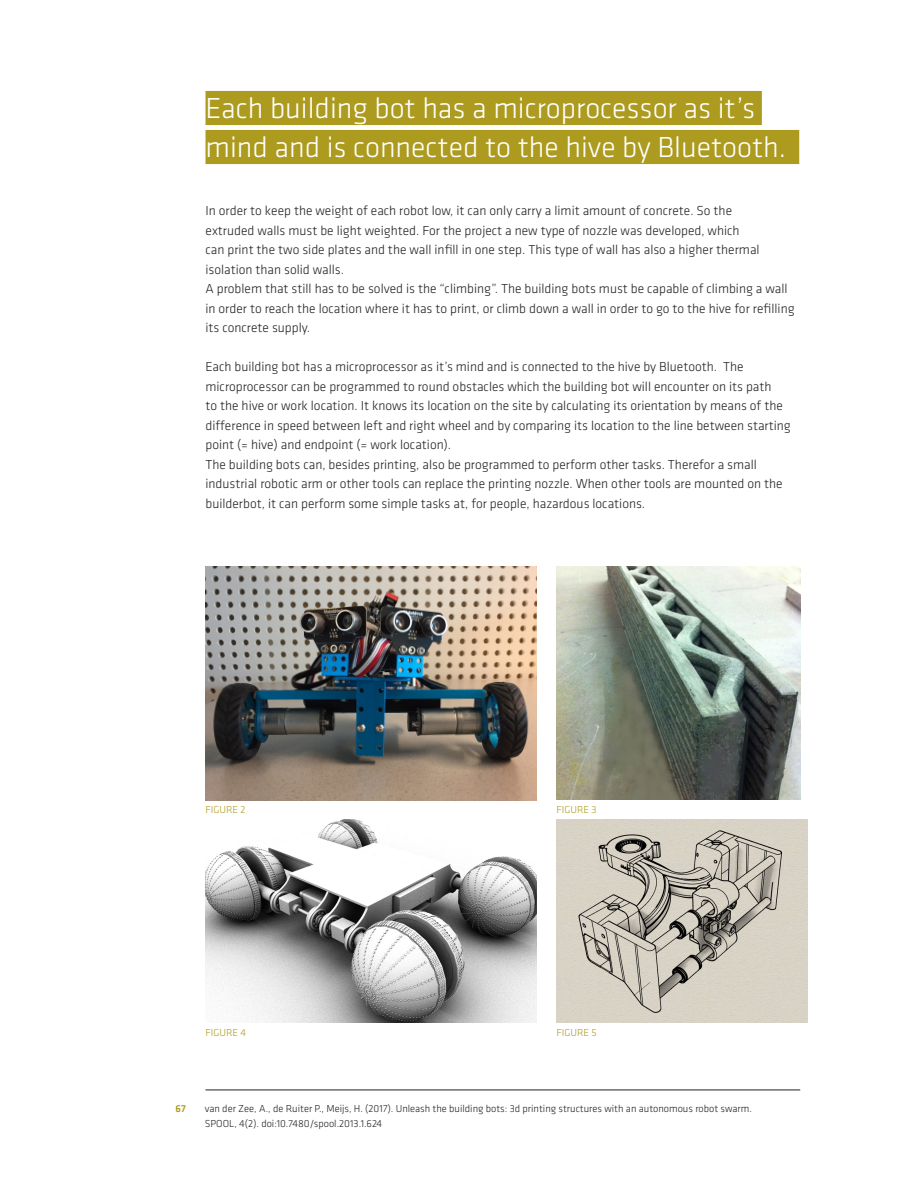
<style>
.page{position:relative;width:918px;height:1188px;background:#fff}
.page>*{position:absolute;margin:0;border:0;box-sizing:border-box;transform-origin:0 0}
.t1{font:300 30px/39px "Klavika";color:#fff}
.t2{font:300 13.5px/19.5px "Klavika";color:#231f20}
.t3{font:300 10.5px/14.7px "Klavika";color:#231f20}
.t4{font:300 10.5px "Klavika";color:#ad9b20}
.t5{font:500 10.5px "Klavika";color:#ad9b20}
</style>
<div class="page">
<hr style="left:206px;top:1090px;width:594px;height:1px;background:#231f20">
<div style="left:206px;top:91px;width:556px;height:34px;background:#ad9b20"></div>
<div style="left:206px;top:130px;width:593px;height:34px;background:#ad9b20"></div>
<img style="left:206px;top:566px;width:331px;height:234px">
<img style="left:556px;top:567px;width:244px;height:233px">
<img style="left:206px;top:820px;width:331px;height:203px">
<img style="left:556px;top:820px;width:251px;height:203px">
<h1 class="t1" style="left:206px;top:89px;width:582px">Each building bot has a microprocessor as it’s mind and is connected to the hive by Bluetooth.</h1>
<p class="t2" style="left:206px;top:201px;width:591px">I n order to keep the weight of each robot low, it can only carry a limit amount of concrete. So the<br>extruded walls must be light weighted. For the project a new type of nozzle was developed, which<br>can print the two side plates and the wall infill in one step. This type of wall has also a higher thermal isolation than solid walls.<br>A problem that still has to be solved is the “climbing”. The building bots must be capable of climbing a wall in order to reach the location where it has to print, or climb down a wall in order to go to the hive for refilling its concrete supply.</p>
<p class="t2" style="left:206px;top:357px;width:587px">Each building bot has a microprocessor as it’s mind and is connected to the hive by Bluetooth. The microprocessor can be programmed to round obstacles which the building bot will encounter on its path<br>to the hive or work location. It knows its location on the site by calculating its orientation by means of the difference in speed between left and right wheel and by comparing its location to the line between starting point (= hive) and endpoint (= work location).<br>The building bots can, besides printing, also be programmed to perform other tasks. Therefor a small industrial robotic arm or other tools can replace the printing nozzle. When other tools are mounted on the builderbot, it can perform some simple tasks at, for people, hazardous locations.</p>
<p class="t4" style="left:206px;top:804px;width:15px">Figure</p>
<p class="t4" style="left:241px;top:804px;width:7px">2</p>
<p class="t4" style="left:557px;top:804px;width:15px">Figure</p>
<p class="t4" style="left:592px;top:804px;width:7px">3</p>
<p class="t4" style="left:206px;top:1027px;width:15px">Figure</p>
<p class="t4" style="left:241px;top:1027px;width:7px">4</p>
<p class="t4" style="left:557px;top:1027px;width:15px">Figure</p>
<p class="t4" style="left:592px;top:1027px;width:7px">5</p>
<p class="t5" style="left:176px;top:1103px;width:12px">67</p>
<p class="t3" style="left:205px;top:1102px;width:549px">van der Zee, A., de Ruiter P., Meijs, H. (2017). Unleash the building bots: 3d printing structures with an autonomous robot swarm.<br>SPOOL, 4(2). doi:10.7480/spool.2013.1.624</p>
</div>
